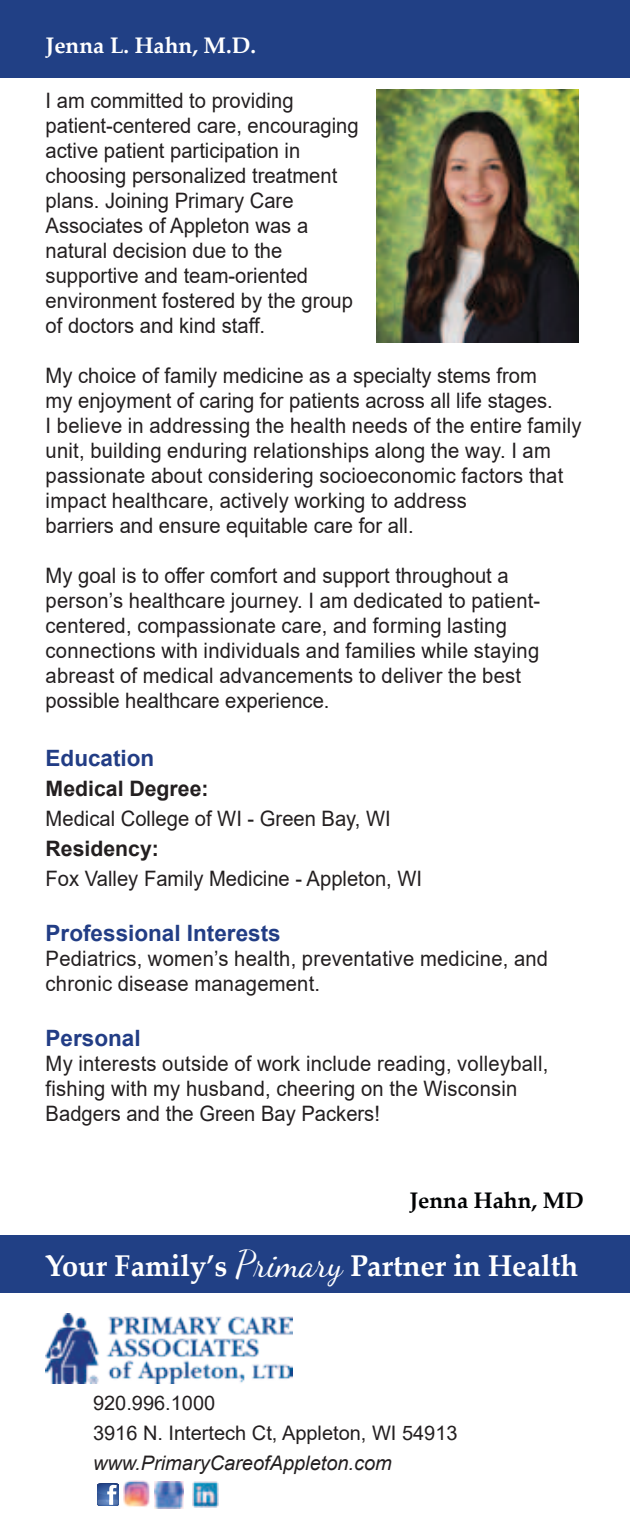
<style>
.page{position:relative;width:630px;height:1530px;background:#fff}
.page>*{position:absolute;margin:0;border:0;box-sizing:border-box;transform-origin:0 0}
.t1{font:700 30px "Palatino Linotype";color:#fff}
.t2{font:700 22.5px "Arial";color:#223d85}
.t3{font:700 22.5px "Palatino Linotype";color:#fff}
.t4{font:700 22.5px "Palatino Linotype";color:#010203}
.t5{font:21.25px/25px "Arial";color:#231f20;scale:.95 1}
.t6{font:700 21.25px "Arial";color:#231f20}
.t7{font:20px/30px "Arial";color:#231f20}
.t8{font:italic 20px "Arial";color:#231f20}
.s1{font-family:"Dancing Script";font-weight:400;font-size:37.5px}
</style>
<div class="page">
<div style="left:0;top:1235px;width:630px;height:58px;background:#214085"></div>
<div style="left:0;top:0;width:630px;height:78px;background:#214085"></div>
<img style="left:46px;top:1314px;width:247px;height:69px">
<svg style="left:97px;top:1484px;width:22px;height:21px"></svg>
<img style="left:124px;top:1481px;width:26px;height:26px">
<img style="left:154px;top:1481px;width:30px;height:27px">
<img style="left:192px;top:1482px;width:26px;height:26px">
<img style="left:377px;top:89px;width:201px;height:253px">
<p class="t3" style="left:46px;top:30px;width:212px">Jenna L. Hahn, M.D.</p>
<p class="t5" style="left:46px;top:88px;width:331px">I am committed to providing patient-centered care, encouraging active patient participation in choosing personalized treatment plans. Joining Primary Care<br>Associates of Appleton was a natural decision due to the supportive and team-oriented environment fostered by the group of doctors and kind staff.</p>
<p class="t5" style="left:46px;top:363px;width:566px">My choice of family medicine as a specialty stems from<br>my enjoyment of caring for patients across all life stages.<br>I believe in addressing the health needs of the entire family unit, building enduring relationships along the way. I am passionate about considering socioeconomic factors that impact healthcare, actively working to address<br>barriers and ensure equitable care for all.</p>
<p class="t5" style="left:46px;top:563px;width:522px">My goal is to offer comfort and support throughout a person’s healthcare journey. I am dedicated to patient&shy;centered, compassionate care, and forming lasting connections with individuals and families while staying abreast of medical advancements to deliver the best possible healthcare experience.</p>
<p class="t2" style="left:46px;top:742px;width:110px">Education</p>
<p class="t6" style="left:46px;top:773px;width:164px">Medical Degree:</p>
<p class="t5" style="left:46px;top:806px;width:365px">Medical College of WI - Green Bay, WI</p>
<p class="t6" style="left:46px;top:833px;width:115px">Residency:</p>
<p class="t5" style="left:46px;top:866px;width:398px">Fox Valley Family Medicine - Appleton, WI</p>
<p class="t2" style="left:46px;top:917px;width:237px">Professional Interests</p>
<p class="t5" style="left:46px;top:946px;width:531px">Pediatrics, women’s health, preventative medicine, and chronic disease management.</p>
<p class="t2" style="left:46px;top:1022px;width:97px">Personal</p>
<p class="t5" style="left:46px;top:1051px;width:531px">My interests outside of work include reading, volleyball, fishing with my husband, cheering on the Wisconsin<br>Badgers and the Green Bay Packers!</p>
<p class="t4" style="left:410px;top:1184px;width:176px">Jenna Hahn, MD</p>
<h1 class="t1" style="left:45px;top:1244px;width:535px">Your Family’s <span class="s1">Primary</span> Partner in Health</h1>
<p class="t7" style="left:93px;top:1388px;width:366px">920.996.1000<br>3916 N. Intertech Ct, Appleton, WI 54913</p>
<p class="t8" style="left:93px;top:1450px;width:300px">www.PrimaryCareofAppleton.com</p>
</div>
